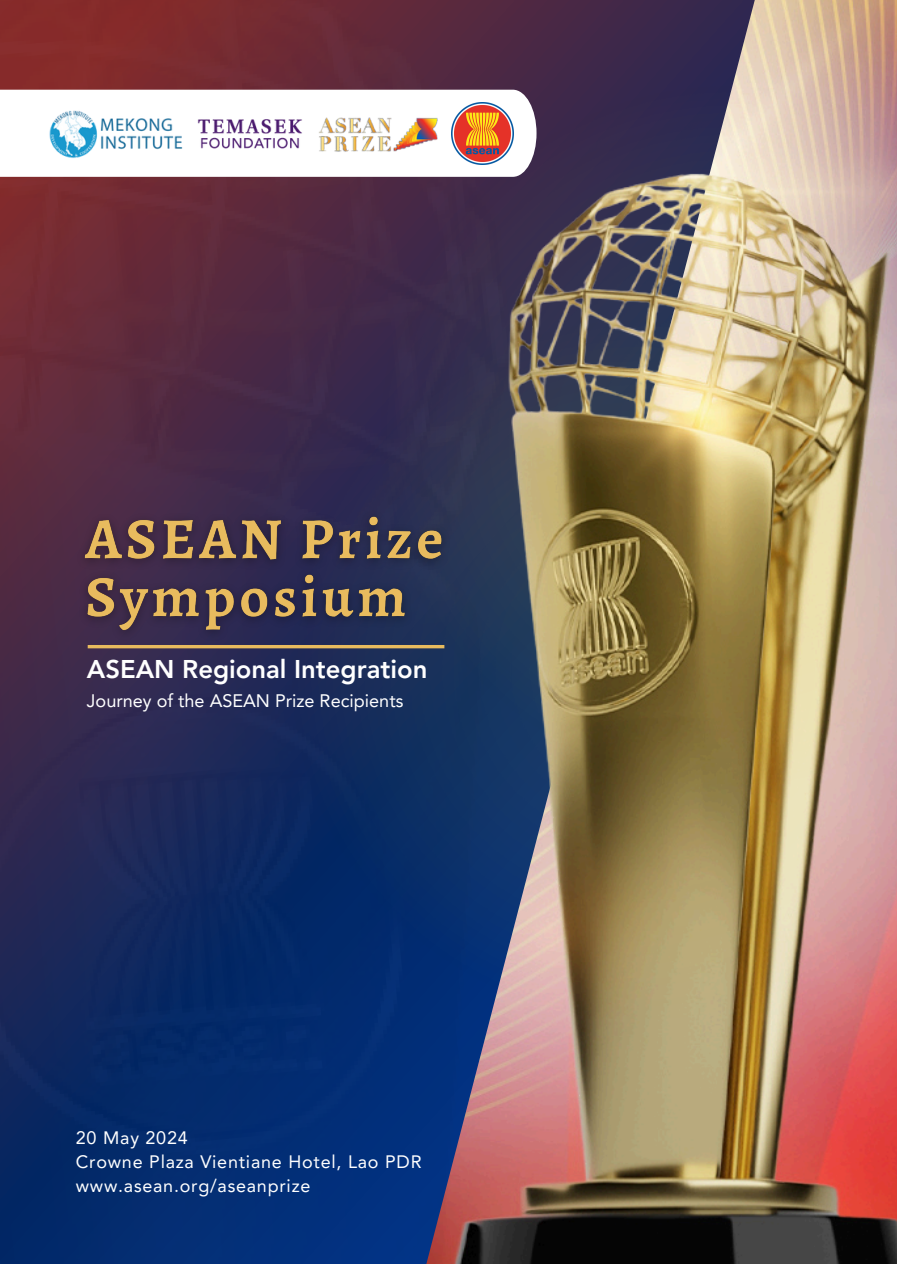
<style>
.page{position:relative;width:897px;height:1264px;background:#fff}
.page>*{position:absolute;margin:0;border:0;box-sizing:border-box;transform-origin:0 0}
.t1{font:800 25.65px "Avenir LT Pro";color:#fff}
.t2{font:18.15px "Avenir LT Pro";color:#fff}
.t3{font:18px "Avenir LT Pro";letter-spacing:.04em;color:#fff}
</style>
<div class="page">
<img style="left:0;top:0;width:897px;height:1263px">
<img style="left:433px;top:1027px;width:464px;height:236px">
<img style="left:284px;top:313px;width:613px;height:714px">
<img style="left:373px;top:78px;width:524px;height:715px">
<svg style="left:0;top:90px;width:536px;height:87px"></svg>
<img style="left:311px;top:109px;width:134px;height:49px">
<img style="left:44px;top:107px;width:143px;height:52px">
<img style="left:194px;top:109px;width:112px;height:49px">
<hr style="left:88px;top:645px;width:356px;height:3px;background:#e8bb5e">
<img style="left:452px;top:102px;width:62px;height:62px">
<img style="left:70px;top:498px;width:387px;height:149px">
<p class="t1" style="left:87px;top:659px;width:342px">ASEAN Regional Integration</p>
<p class="t2" style="left:87px;top:692px;width:318px">Journey of the ASEAN Prize Recipients</p>
<p class="t3" style="left:76px;top:1129px;width:113px">20 May 2024</p>
<p class="t3" style="left:76px;top:1154px;width:347px">Crowne Plaza Vientiane Hotel, Lao PDR</p>
<p class="t3" style="left:76px;top:1178px;width:236px">www.asean.org/aseanprize</p>
</div>
